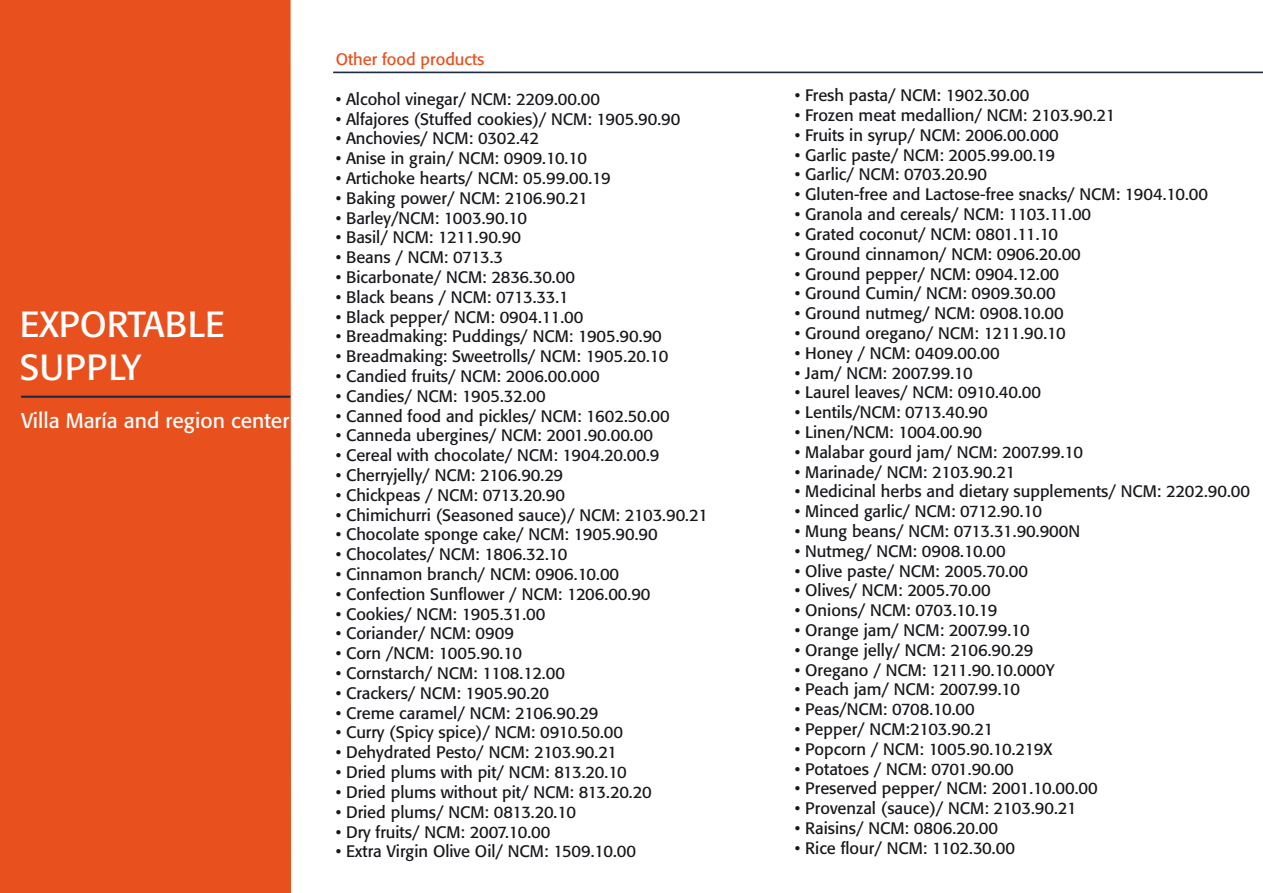
<style>
.page{position:relative;width:1263px;height:893px;background:#fff}
.page>*{position:absolute;margin:0;border:0;box-sizing:border-box;transform-origin:0 0}
.t1{font:36px/43.2px "Formata";color:#fff}
.t2{font:21px "Formata";color:#fff}
.t3{font:16.5px "Formata";color:#1a171c}
.t4{font:16.5px "Formata";color:#e8511e}
</style>
<div class="page">
<div style="left:0;top:0;width:291px;height:893px;background:#e8511e"></div>
<hr style="left:21px;top:396px;width:269px;height:2px;background:#1b2c44">
<hr style="left:333px;top:72px;width:930px;height:1px;background:#1b2c44">
<h1 class="t1" style="left:20px;top:303px;width:206px">EXPORTABLE<br>SUPPLY</h1>
<p class="t2" style="left:21px;top:407px;width:270px">Villa María and region center</p>
<p class="t4" style="left:336px;top:49px;width:150px">Other food products</p>
<p class="t3" style="left:336px;top:89px;width:266px">• Alcohol vinegar/ NCM: 2209.00.00</p>
<p class="t3" style="left:336px;top:109px;width:346px">• Alfajores (Stuffed cookies)/ NCM: 1905.90.90</p>
<p class="t3" style="left:336px;top:129px;width:205px">• Anchovies/ NCM: 0302.42</p>
<p class="t3" style="left:336px;top:148px;width:253px">• Anise in grain/ NCM: 0909.10.10</p>
<p class="t3" style="left:336px;top:168px;width:276px">• Artichoke hearts/ NCM: 05.99.00.19</p>
<p class="t3" style="left:336px;top:188px;width:254px">• Baking power/ NCM: 2106.90.21</p>
<p class="t3" style="left:336px;top:208px;width:193px">• Barley/NCM: 1003.90.10</p>
<p class="t3" style="left:336px;top:228px;width:187px">• Basil/ NCM: 1211.90.90</p>
<p class="t3" style="left:336px;top:247px;width:169px">• Beans / NCM: 0713.3</p>
<p class="t3" style="left:336px;top:267px;width:241px">• Bicarbonate/ NCM: 2836.30.00</p>
<p class="t3" style="left:336px;top:287px;width:235px">• Black beans / NCM: 0713.33.1</p>
<p class="t3" style="left:336px;top:307px;width:249px">• Black pepper/ NCM: 0904.11.00</p>
<p class="t3" style="left:336px;top:327px;width:328px">• Breadmaking: Puddings/ NCM: 1905.90.90</p>
<p class="t3" style="left:336px;top:346px;width:334px">• Breadmaking: Sweetrolls/ NCM: 1905.20.10</p>
<p class="t3" style="left:336px;top:366px;width:265px">• Candied fruits/ NCM: 2006.00.000</p>
<p class="t3" style="left:336px;top:386px;width:211px">• Candies/ NCM: 1905.32.00</p>
<p class="t3" style="left:336px;top:406px;width:336px">• Canned food and pickles/ NCM: 1602.50.00</p>
<p class="t3" style="left:336px;top:426px;width:319px">• Canneda ubergines/ NCM: 2001.90.00.00</p>
<p class="t3" style="left:336px;top:445px;width:325px">• Cereal with chocolate/ NCM: 1904.20.00.9</p>
<p class="t3" style="left:336px;top:465px;width:229px">• Cherryjelly/ NCM: 2106.90.29</p>
<p class="t3" style="left:336px;top:485px;width:231px">• Chickpeas / NCM: 0713.20.90</p>
<p class="t3" style="left:336px;top:505px;width:374px">• Chimichurri (Seasoned sauce)/ NCM: 2103.90.21</p>
<p class="t3" style="left:336px;top:525px;width:324px">• Chocolate sponge cake/ NCM: 1905.90.90</p>
<p class="t3" style="left:336px;top:544px;width:233px">• Chocolates/ NCM: 1806.32.10</p>
<p class="t3" style="left:336px;top:564px;width:285px">• Cinnamon branch/ NCM: 0906.10.00</p>
<p class="t3" style="left:336px;top:584px;width:316px">• Confection Sunflower / NCM: 1206.00.90</p>
<p class="t3" style="left:336px;top:604px;width:211px">• Cookies/ NCM: 1905.31.00</p>
<p class="t3" style="left:336px;top:624px;width:180px">• Coriander/ NCM: 0909</p>
<p class="t3" style="left:336px;top:643px;width:188px">• Corn /NCM: 1005.90.10</p>
<p class="t3" style="left:336px;top:663px;width:231px">• Cornstarch/ NCM: 1108.12.00</p>
<p class="t3" style="left:336px;top:683px;width:215px">• Crackers/ NCM: 1905.90.20</p>
<p class="t3" style="left:336px;top:703px;width:264px">• Creme caramel/ NCM: 2106.90.29</p>
<p class="t3" style="left:336px;top:723px;width:289px">• Curry (Spicy spice)/ NCM: 0910.50.00</p>
<p class="t3" style="left:336px;top:742px;width:283px">• Dehydrated Pesto/ NCM: 2103.90.21</p>
<p class="t3" style="left:336px;top:762px;width:293px">• Dried plums with pit/ NCM: 813.20.10</p>
<p class="t3" style="left:336px;top:782px;width:317px">• Dried plums without pit/ NCM: 813.20.20</p>
<p class="t3" style="left:336px;top:802px;width:242px">• Dried plums/ NCM: 0813.20.10</p>
<p class="t3" style="left:336px;top:822px;width:216px">• Dry fruits/ NCM: 2007.10.00</p>
<p class="t3" style="left:336px;top:841px;width:302px">• Extra Virgin Olive Oil/ NCM: 1509.10.00</p>
<p class="t3" style="left:795px;top:85px;width:236px">• Fresh pasta/ NCM: 1902.30.00</p>
<p class="t3" style="left:795px;top:105px;width:322px">• Frozen meat medallion/ NCM: 2103.90.21</p>
<p class="t3" style="left:795px;top:125px;width:265px">• Fruits in syrup/ NCM: 2006.00.000</p>
<p class="t3" style="left:795px;top:145px;width:262px">• Garlic paste/ NCM: 2005.99.00.19</p>
<p class="t3" style="left:795px;top:165px;width:194px">• Garlic/ NCM: 0703.20.90</p>
<p class="t3" style="left:795px;top:184px;width:415px">• Gluten-free and Lactose-free snacks/ NCM: 1904.10.00</p>
<p class="t3" style="left:795px;top:204px;width:298px">• Granola and cereals/ NCM: 1103.11.00</p>
<p class="t3" style="left:795px;top:224px;width:265px">• Grated coconut/ NCM: 0801.11.10</p>
<p class="t3" style="left:795px;top:244px;width:287px">• Ground cinnamon/ NCM: 0906.20.00</p>
<p class="t3" style="left:795px;top:264px;width:266px">• Ground pepper/ NCM: 0904.12.00</p>
<p class="t3" style="left:795px;top:283px;width:262px">• Ground Cumin/ NCM: 0909.30.00</p>
<p class="t3" style="left:795px;top:303px;width:270px">• Ground nutmeg/ NCM: 0908.10.00</p>
<p class="t3" style="left:795px;top:323px;width:272px">• Ground oregano/ NCM: 1211.90.10</p>
<p class="t3" style="left:795px;top:343px;width:206px">• Honey / NCM: 0409.00.00</p>
<p class="t3" style="left:795px;top:363px;width:179px">• Jam/ NCM: 2007.99.10</p>
<p class="t3" style="left:795px;top:382px;width:248px">• Laurel leaves/ NCM: 0910.40.00</p>
<p class="t3" style="left:795px;top:402px;width:194px">• Lentils/NCM: 0713.40.90</p>
<p class="t3" style="left:795px;top:422px;width:189px">• Linen/NCM: 1004.00.90</p>
<p class="t3" style="left:795px;top:442px;width:290px">• Malabar gourd jam/ NCM: 2007.99.10</p>
<p class="t3" style="left:795px;top:462px;width:222px">• Marinade/ NCM: 2103.90.21</p>
<p class="t3" style="left:795px;top:481px;width:457px">• Medicinal herbs and dietary supplements/ NCM: 2202.90.00</p>
<p class="t3" style="left:795px;top:501px;width:249px">• Minced garlic/ NCM: 0712.90.10</p>
<p class="t3" style="left:795px;top:521px;width:287px">• Mung beans/ NCM: 0713.31.90.900N</p>
<p class="t3" style="left:795px;top:541px;width:212px">• Nutmeg/ NCM: 0908.10.00</p>
<p class="t3" style="left:795px;top:561px;width:235px">• Olive paste/ NCM: 2005.70.00</p>
<p class="t3" style="left:795px;top:580px;width:197px">• Olives/ NCM: 2005.70.00</p>
<p class="t3" style="left:795px;top:600px;width:204px">• Onions/ NCM: 0703.10.19</p>
<p class="t3" style="left:795px;top:620px;width:236px">• Orange jam/ NCM: 2007.99.10</p>
<p class="t3" style="left:795px;top:640px;width:240px">• Orange jelly/ NCM: 2106.90.29</p>
<p class="t3" style="left:795px;top:660px;width:261px">• Oregano / NCM: 1211.90.10.000Y</p>
<p class="t3" style="left:795px;top:679px;width:227px">• Peach jam/ NCM: 2007.99.10</p>
<p class="t3" style="left:795px;top:699px;width:181px">• Peas/NCM: 0708.10.00</p>
<p class="t3" style="left:795px;top:719px;width:200px">• Pepper/ NCM:2103.90.21</p>
<p class="t3" style="left:795px;top:739px;width:259px">• Popcorn / NCM: 1005.90.10.219X</p>
<p class="t3" style="left:795px;top:759px;width:220px">• Potatoes / NCM: 0701.90.00</p>
<p class="t3" style="left:795px;top:778px;width:304px">• Preserved pepper/ NCM: 2001.10.00.00</p>
<p class="t3" style="left:795px;top:798px;width:283px">• Provenzal (sauce)/ NCM: 2103.90.21</p>
<p class="t3" style="left:795px;top:818px;width:205px">• Raisins/ NCM: 0806.20.00</p>
<p class="t3" style="left:795px;top:838px;width:221px">• Rice flour/ NCM: 1102.30.00</p>
</div>
